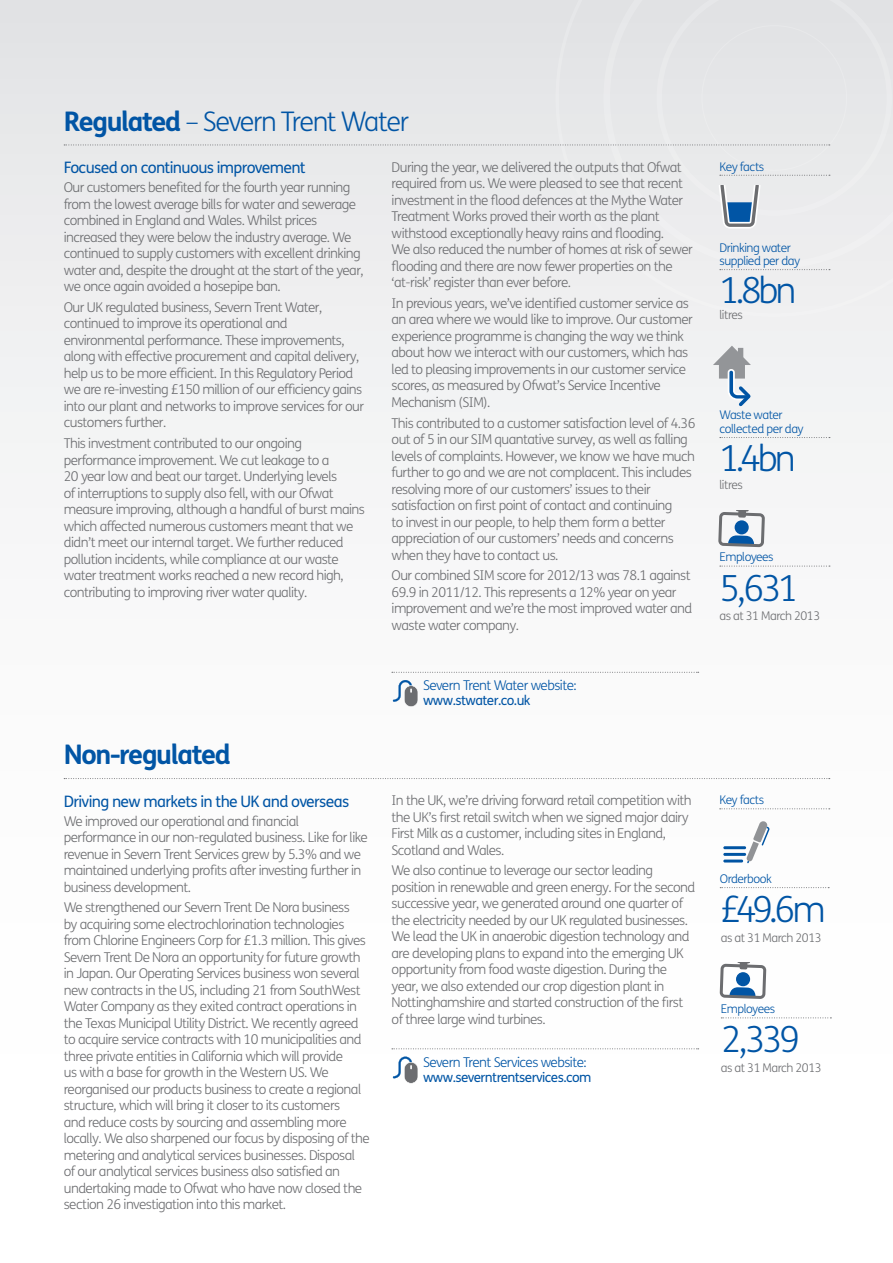
<style>
.page{position:relative;width:893px;height:1263px;background:#fff}
.page>*{position:absolute;margin:0;border:0;box-sizing:border-box;transform-origin:0 0}
.t1{font:300 36px "FS Me";letter-spacing:-.09em;color:#0155a5}
.t2{font:300 27px "FS Me";letter-spacing:-.055em;color:#0155a5}
.t3{font:700 27px "FS Me";letter-spacing:-.05em;color:#0155a5}
.t4{font:15.75px "FS Me";letter-spacing:-.04em;color:#0155a5}
.t5{font:300 13.5px/16.5px "FS Me";letter-spacing:-.04em;color:#6c6d70}
.t6{font:300 13.5px "FS Me";letter-spacing:-.04em;color:#0155a5}
.t7{font:13.5px "FS Me";letter-spacing:-.04em;color:#0155a5}
.t8{font:300 12px/13.5px "FS Me";letter-spacing:-.04em;color:#0155a5}
.t9{font:300 12px "FS Me";letter-spacing:-.04em;color:#6c6d70}
.s1{font-weight:700}
</style>
<div class="page">
<div style="left:0;top:0;width:893px;height:1263px;background:linear-gradient(to bottom,#e7e8e9,#fff)"></div>
<svg style="left:555px;top:0;width:338px;height:317px"></svg>
<svg style="left:603px;top:0;width:290px;height:269px;background:#eaeaec"></svg>
<div style="left:657px;top:0;width:235px;height:216px;background:#e6e7e9"></div>
<svg style="left:64px;top:145px;width:766px;height:1px"></svg>
<svg style="left:64px;top:778px;width:766px;height:1px"></svg>
<svg style="left:392px;top:672px;width:307px;height:1px"></svg>
<svg style="left:393px;top:680px;width:25px;height:27px"></svg>
<svg style="left:392px;top:1048px;width:307px;height:1px"></svg>
<svg style="left:393px;top:1056px;width:25px;height:27px"></svg>
<svg style="left:720px;top:437px;width:110px;height:1px"></svg>
<svg style="left:713px;top:346px;width:38px;height:60px"></svg>
<svg style="left:718px;top:510px;width:112px;height:58px"></svg>
<svg style="left:720px;top:269px;width:110px;height:1px"></svg>
<svg style="left:719px;top:185px;width:42px;height:44px"></svg>
<svg style="left:720px;top:175px;width:110px;height:1px"></svg>
<div style="left:720px;top:819px;width:52px;height:48px;background:#fff"></div>
<svg style="left:746px;top:821px;width:24px;height:42px"></svg>
<hr style="left:723px;top:846px;width:23px;height:3px;background:#0155a5">
<hr style="left:723px;top:853px;width:23px;height:3px;background:#0155a5">
<hr style="left:723px;top:859px;width:20px;height:3px;background:#0155a5">
<svg style="left:721px;top:1017px;width:110px;height:1px"></svg>
<svg style="left:719px;top:962px;width:49px;height:40px"></svg>
<svg style="left:720px;top:887px;width:109px;height:1px"></svg>
<svg style="left:720px;top:808px;width:110px;height:1px"></svg>
<h2 class="t2" style="left:64px;top:103px;width:347px"><span class="s1">Regulated</span> – Severn Trent Water</h2>
<p class="t4" style="left:64px;top:157px;width:243px">Focused on continuous improvement</p>
<p class="t5" style="left:64px;top:179px;width:301px">Our customers benefited for the fourth year running from the lowest average bills for water and sewerage combined in England and Wales. Whilst prices increased they were below the industry average. We continued to supply customers with excellent drinking water and, despite the drought at the start of the year, we once again avoided a hosepipe ban.</p>
<p class="t5" style="left:64px;top:298px;width:302px">Our UK regulated business, Severn Trent Water, continued to improve its operational and environmental performance. These improvements, along with effective procurement and capital delivery, help us to be more efficient. In this Regulatory Period we are re-investing £150 million of our efficiency gains into our plant and networks to improve services for our customers further.</p>
<p class="t5" style="left:64px;top:435px;width:303px">This investment contributed to our ongoing performance improvement. We cut leakage to a<br>20 year low and beat our target. Underlying levels<br>of interruptions to supply also fell, with our Ofwat measure improving, although a handful of burst mains which affected numerous customers meant that we didn’t meet our internal target. We further reduced pollution incidents, while compliance at our waste water treatment works reached a new record high, contributing to improving river water quality.</p>
<h2 class="t3" style="left:64px;top:734px;width:169px">Non-regulated</h2>
<p class="t4" style="left:64px;top:791px;width:287px">Driving new markets in the UK and overseas</p>
<p class="t5" style="left:64px;top:812px;width:306px">We improved our operational and financial performance in our non-regulated business. Like for like revenue in Severn Trent Services grew by 5.3% and we maintained underlying profits after investing further in business development.</p>
<p class="t5" style="left:64px;top:899px;width:308px">We strengthened our Severn Trent De Nora business<br>by acquiring some electrochlorination technologies from Chlorine Engineers Corp for £1.3 million. This gives Severn Trent De Nora an opportunity for future growth in Japan. Our Operating Services business won several new contracts in the US, including 21 from SouthWest Water Company as they exited contract operations in the Texas Municipal Utility District. We recently agreed to acquire service contracts with 10 municipalities and three private entities in California which will provide<br>us with a base for growth in the Western US. We reorganised our products business to create a regional structure, which will bring it closer to its customers<br>and reduce costs by sourcing and assembling more locally. We also sharpened our focus by disposing of the metering and analytical services businesses. Disposal of our analytical services business also satisfied an undertaking made to Ofwat who have now closed the section 26 investigation into this market.</p>
<p class="t5" style="left:392px;top:158px;width:303px">During the year, we delivered the outputs that Ofwat required from us. We were pleased to see that recent investment in the flood defences at the Mythe Water Treatment Works proved their worth as the plant withstood exceptionally heavy rains and flooding.<br>We also reduced the number of homes at risk of sewer flooding and there are now fewer properties on the ‘at‑risk’ register than ever before.</p>
<p class="t5" style="left:392px;top:295px;width:303px">In previous years, we’ve identified customer service as an area where we would like to improve. Our customer experience programme is changing the way we think about how we interact with our customers, which has led to pleasing improvements in our customer service scores, as measured by Ofwat’s Service Incentive Mechanism (SIM).</p>
<p class="t5" style="left:392px;top:414px;width:305px">This contributed to a customer satisfaction level of 4.36 out of 5 in our SIM quantative survey, as well as falling levels of complaints. However, we know we have much further to go and we are not complacent. This includes resolving more of our customers’ issues to their satisfaction on first point of contact and continuing<br>to invest in our people, to help them form a better appreciation of our customers’ needs and concerns when they have to contact us.</p>
<p class="t5" style="left:392px;top:567px;width:302px">Our combined SIM score for 2012/13 was 78.1 against 69.9 in 2011/12. This represents a 12% year on year improvement and we’re the most improved water and waste water company.</p>
<p class="t6" style="left:423px;top:676px;width:155px">Severn Trent Water website:</p>
<p class="t7" style="left:423px;top:691px;width:109px">www.stwater.co.uk</p>
<p class="t5" style="left:392px;top:792px;width:302px">In the UK, we’re driving forward retail competition with the UK’s first retail switch when we signed major dairy First Milk as a customer, including sites in England, Scotland and Wales.</p>
<p class="t5" style="left:392px;top:862px;width:305px">We also continue to leverage our sector leading position in renewable and green energy. For the second successive year, we generated around one quarter of the electricity needed by our UK regulated businesses.<br>We lead the UK in anaerobic digestion technology and are developing plans to expand into the emerging UK opportunity from food waste digestion. During the year, we also extended our crop digestion plant in Nottinghamshire and started construction of the first of three large wind turbines.</p>
<p class="t6" style="left:423px;top:1053px;width:165px">Severn Trent Services website:</p>
<p class="t7" style="left:423px;top:1068px;width:170px">www.severntrentservices.com</p>
<p class="t8" style="left:719px;top:159px;width:46px">Key facts</p>
<p class="t8" style="left:719px;top:240px;width:82px">Drinking water supplied per day</p>
<h1 class="t1" style="left:720px;top:266px;width:78px">1.8bn</h1>
<p class="t9" style="left:719px;top:306px;width:25px">litres</p>
<p class="t8" style="left:719px;top:408px;width:86px">Waste water collected per day</p>
<h1 class="t1" style="left:720px;top:434px;width:77px">1.4bn</h1>
<p class="t9" style="left:719px;top:476px;width:25px">litres</p>
<p class="t8" style="left:719px;top:550px;width:56px">Employees</p>
<h1 class="t1" style="left:720px;top:563px;width:81px">5,631</h1>
<p class="t9" style="left:719px;top:608px;width:102px">as at 31 March 2013</p>
<p class="t8" style="left:719px;top:793px;width:46px">Key facts</p>
<p class="t8" style="left:720px;top:872px;width:54px">Orderbook</p>
<h1 class="t1" style="left:720px;top:885px;width:107px">£49.6m</h1>
<p class="t9" style="left:721px;top:929px;width:102px">as at 31 March 2013</p>
<p class="t8" style="left:721px;top:1002px;width:56px">Employees</p>
<h1 class="t1" style="left:721px;top:1015px;width:81px">2,339</h1>
<p class="t9" style="left:721px;top:1060px;width:102px">as at 31 March 2013</p>
</div>
